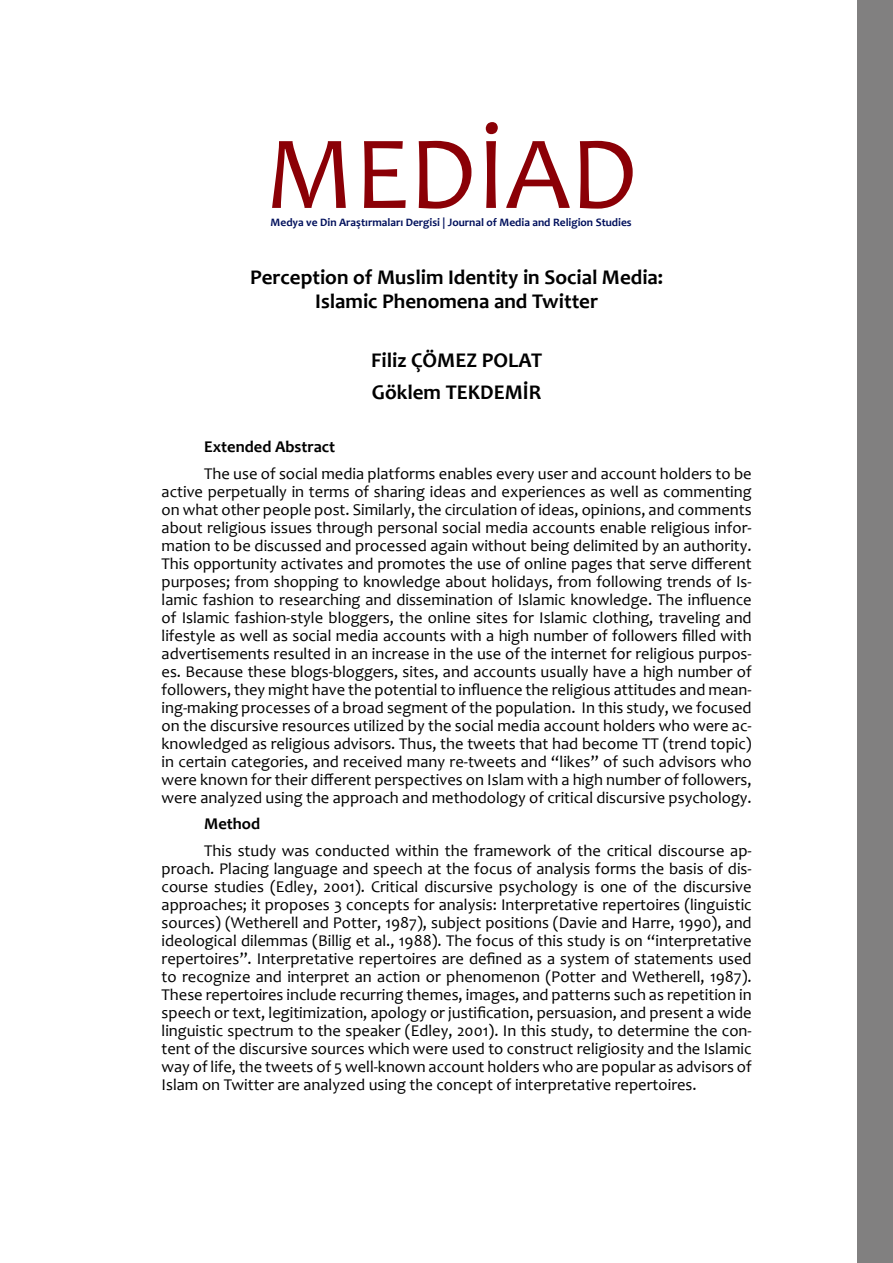
<style>
.page{position:relative;width:893px;height:1263px;background:#fff}
.page>*{position:absolute;margin:0;border:0;box-sizing:border-box;transform-origin:0 0}
.t1{font:105px "Candara";color:#8b0006}
.t2{font:700 21px/24px "Candara";color:#000;text-align:center}
.t3{font:16.5px/18px "Candara";color:#000;text-align:justify}
.t4{font:700 16.5px "Candara";color:#000}
.t5{font:700 11.4px "Candara";color:#00105c}
</style>
<div class="page">
<div style="left:858px;top:0;width:35px;height:1263px;background:#818080"></div>
<h1 class="t1" style="left:265px;top:108px;width:375px">MEDİAD</h1>
<p class="t5" style="left:271px;top:215px;width:363px">Medya ve Din Araştırmaları Dergisi | Journal of Media and Religion Studies</p>
<p class="t2" style="left:250px;top:265px;width:415px">Perception of Muslim Identity in Social Media:<br>Islamic Phenomena and Twitter</p>
<p class="t2" style="left:371px;top:343px;width:172px;line-height:32.5px;text-align:left">Filiz ÇÖMEZ POLAT<br>Göklem TEKDEMİR</p>
<p class="t4" style="left:204px;top:437px;width:133px">Extended Abstract</p>
<p class="t3" style="left:162px;top:464px;width:592px;text-indent:43px">The use of social media platforms enables every user and account holders to be active perpetually in terms of sharing ideas and experiences as well as commenting on what other people post. Similarly, the circulation of ideas, opinions, and comments about religious issues through personal social media accounts enable religious infor&shy;mation to be discussed and processed again without being delimited by an authority.<br>This opportunity activates and promotes the use of online pages that serve different purposes; from shopping to knowledge about holidays, from following trends of Is&shy;lamic fashion to researching and dissemination of Islamic knowledge. The influence of Islamic fashion-style bloggers, the online sites for Islamic clothing, traveling and lifestyle as well as social media accounts with a high number of followers filled with advertisements resulted in an increase in the use of the internet for religious purpos&shy;es. Because these blogs-bloggers, sites, and accounts usually have a high number of followers, they might have the potential to influence the religious attitudes and mean&shy;ing-making processes of a broad segment of the population. In this study, we focused on the discursive resources utilized by the social media account holders who were ac&shy;knowledged as religious advisors. Thus, the tweets that had become TT (trend topic) in certain categories, and received many re-tweets and “likes” of such advisors who were known for their different perspectives on Islam with a high number of followers, were analyzed using the approach and methodology of critical discursive psychology.</p>
<p class="t4" style="left:204px;top:814px;width:58px">Method</p>
<p class="t3" style="left:162px;top:841px;width:592px;text-indent:43px">This study was conducted within the framework of the critical discourse ap&shy;proach. Placing language and speech at the focus of analysis forms the basis of dis&shy;course studies (Edley, 2001). Critical discursive psychology is one of the discursive approaches; it proposes 3 concepts for analysis: Interpretative repertoires (linguistic sources) (Wetherell and Potter, 1987), subject positions (Davie and Harre, 1990), and ideological dilemmas (Billig et al., 1988). The focus of this study is on “interpretative repertoires”. Interpretative repertoires are defined as a system of statements used to recognize and interpret an action or phenomenon (Potter and Wetherell, 1987).<br>These repertoires include recurring themes, images, and patterns such as repetition in speech or text, legitimization, apology or justification, persuasion, and present a wide linguistic spectrum to the speaker (Edley, 2001). In this study, to determine the con&shy;tent of the discursive sources which were used to construct religiosity and the Islamic way of life, the tweets of 5 well-known account holders who are popular as advisors of Islam on Twitter are analyzed using the concept of interpretative repertoires.</p>
</div>
